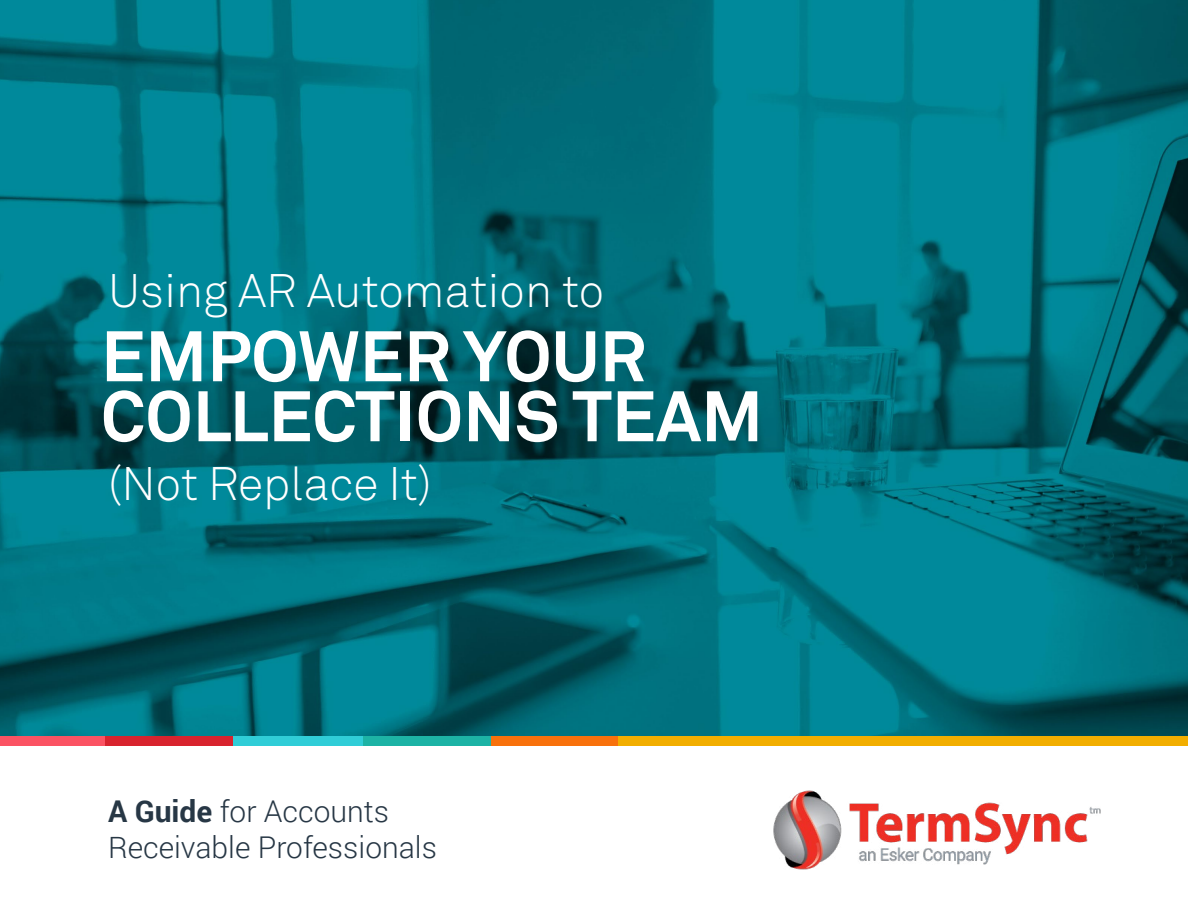
<style>
.page{position:relative;width:1188px;height:918px;background:#fff}
.page>*{position:absolute;margin:0;border:0;box-sizing:border-box;transform-origin:0 0}
.t1{font:700 70.5px/60px "Akkurat";color:#fff}
.t2{font:300 46.5px "Akkurat";color:#fff}
.t3{font:300 30px/36px "Roboto";color:#273745}
.s1{font-weight:700}
</style>
<div class="page">
<img style="left:0;top:0;width:1188px;height:737px">
<img style="left:774px;top:791px;width:326px;height:78px">
<div style="left:0;top:737px;width:106px;height:9px;background:#fb5363"></div>
<div style="left:106px;top:737px;width:127px;height:9px;background:#d8232e"></div>
<div style="left:233px;top:737px;width:131px;height:9px;background:#30cdd7"></div>
<div style="left:364px;top:737px;width:127px;height:9px;background:#1db3a5"></div>
<div style="left:491px;top:737px;width:127px;height:9px;background:#f8710c"></div>
<div style="left:618px;top:737px;width:570px;height:9px;background:#f2ae00"></div>
<h2 class="t2" style="left:108px;top:263px;width:498px">Using AR Automation to</h2>
<h1 class="t1" style="left:101px;top:327px;width:664px">EMPOWER YOUR<br>COLLECTIONS TEAM</h1>
<h2 class="t2" style="left:108px;top:456px;width:325px">(Not Replace It)</h2>
<p class="t3" style="left:108px;top:792px;width:330px"><span class="s1">A Guide</span> for Accounts<br>Receivable Professionals</p>
</div>
